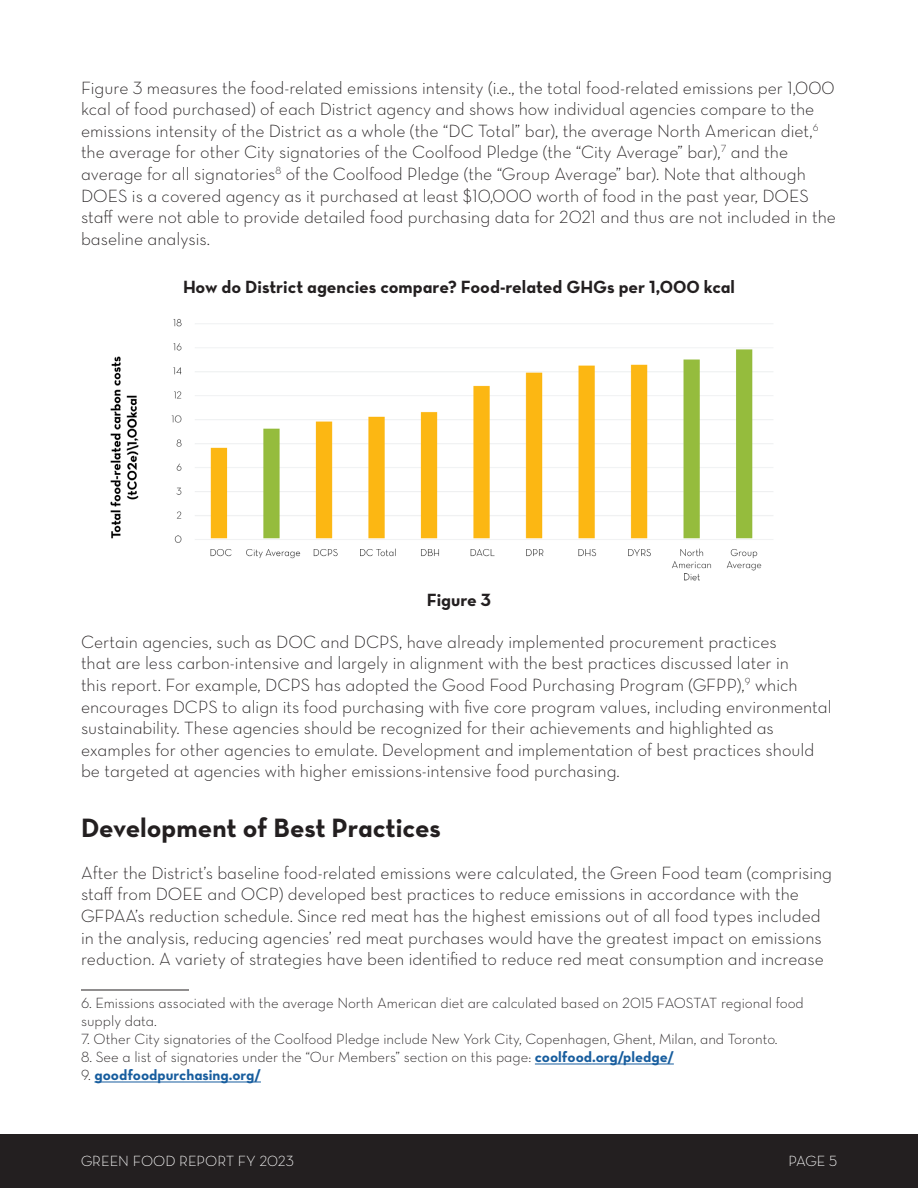
<style>
.page{position:relative;width:918px;height:1188px;background:#fff}
.page>*{position:absolute;margin:0;border:0;box-sizing:border-box;transform-origin:0 0}
.t1{font:27px "Neutra Text Bold Alt";letter-spacing:-.005em;color:#231f20}
.t2{font:18px/21.6px "Neutra Text Light Alt";color:#231f20}
.t3{font:18px "Neutra Text Bold Alt";color:#231f20}
.Footnotes{font:15px/18px "Neutra Text Light Alt";color:#231f20}
.t4{font:15px "Neutra Text Light Alt";color:#fff}
.Footnotes-2{font:15px "Neutra Text Bold Alt";color:#175d9e}
.s1{font-family:"Neutra Text Bold Alt";color:#175d9e}
.s2{font-family:"Neutra Text Light Alt";color:#231f20}
</style>
<div class="page">
<img style="left:110px;top:319px;width:663px;height:262px">
<hr style="left:81px;top:990px;width:108px;height:1px;background:#231f20">
<hr style="left:535px;top:1064px;width:139px;height:1px;background:#175d9e">
<hr style="left:94px;top:1082px;width:167px;height:1px;background:#175d9e">
<div style="left:0;top:1134px;width:918px;height:54px;background:#231f20"></div>
<p class="t2" style="left:81px;top:76px;width:757px">Figure 3 measures the food-related emissions intensity (i.e., the total food-related emissions per 1,000 kcal of food purchased) of each District agency and shows how individual agencies compare to the emissions intensity of the District as a whole (the “DC Total” bar), the average North American diet,<sup>6 </sup>the average for other City signatories of the Coolfood Pledge (the “City Average” bar),<sup>7</sup> and the average for all signatories<sup>8</sup> of the Coolfood Pledge (the “Group Average” bar). Note that although DOES is a covered agency as it purchased at least $10,000 worth of food in the past year, DOES staff were not able to provide detailed food purchasing data for 2021 and thus are not included in the baseline analysis.</p>
<p class="t3" style="left:183px;top:276px;width:553px">How do District agencies compare? Food-related GHGs per 1,000 kcal</p>
<p class="t3" style="left:427px;top:589px;width:66px">Figure 3</p>
<p class="t2" style="left:81px;top:631px;width:752px">Certain agencies, such as DOC and DCPS, have already implemented procurement practices<br>that are less carbon-intensive and largely in alignment with the best practices discussed later in<br>this report. For example, DCPS has adopted the Good Food Purchasing Program (GFPP),<sup>9</sup> which encourages DCPS to align its food purchasing with five core program values, including environmental sustainability. These agencies should be recognized for their achievements and highlighted as examples for other agencies to emulate. Development and implementation of best practices should be targeted at agencies with higher emissions-intensive food purchasing.</p>
<h1 class="t1" style="left:81px;top:811px;width:361px">Development of Best Practices</h1>
<p class="t2" style="left:81px;top:861px;width:753px">After the District’s baseline food-related emissions were calculated, the Green Food team (comprising staff from DOEE and OCP) developed best practices to reduce emissions in accordance with the GFPAA’s reduction schedule. Since red meat has the highest emissions out of all food types included in the analysis, reducing agencies’ red meat purchases would have the greatest impact on emissions reduction. A variety of strategies have been identified to reduce red meat consumption and increase</p>
<p class="Footnotes" style="left:81px;top:994px;width:724px">6. Emissions associated with the average North American diet are calculated based on 2015 FAOSTAT regional food supply data.</p>
<p class="Footnotes" style="left:81px;top:1030px;width:698px">7. Other City signatories of the Coolfood Pledge include New York City, Copenhagen, Ghent, Milan, and Toronto.</p>
<p class="Footnotes" style="left:81px;top:1048px;width:594px">8. See a list of signatories under the “Our Members” section on this page: <span class="s1">coolfood.org/pledge/</span></p>
<p class="Footnotes-2" style="left:81px;top:1066px;width:181px"><span class="s2">9.</span> goodfoodpurchasing.org/</p>
<p class="t4" style="left:81px;top:1152px;width:214px">GREEN FOOD REPORT FY 2023</p>
<p class="t4" style="left:788px;top:1152px;width:50px">PAGE 5</p>
</div>
